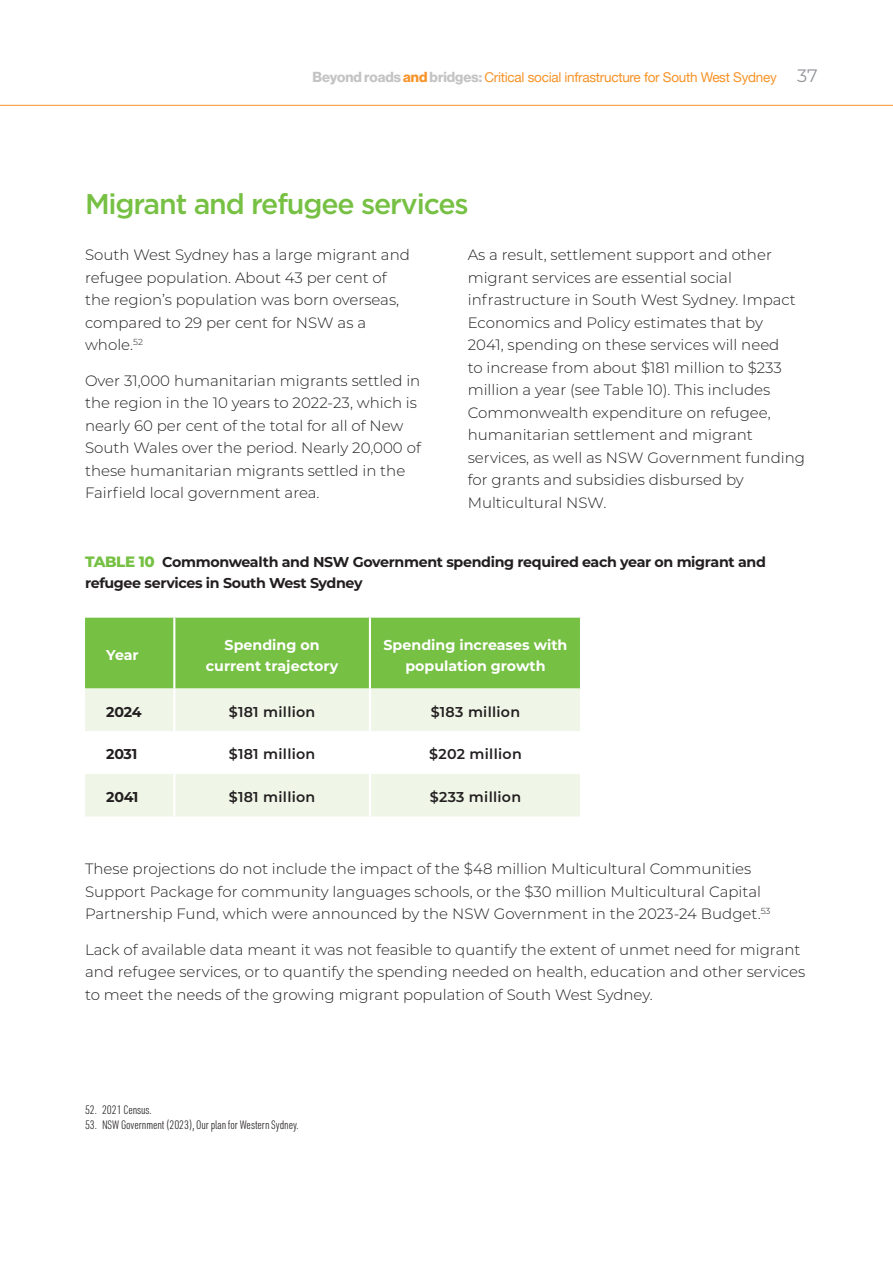
<style>
.page{position:relative;width:893px;height:1263px;background:#fff}
.page>*{position:absolute;margin:0;border:0;box-sizing:border-box;transform-origin:0 0}
.t1{font:500 28.5px "Gotham";letter-spacing:-.04em;color:#76c043}
.t2{font:300 15px/22.5px "Montserrat";color:#231f20}
.t3{font:700 14.25px/21px "Montserrat";letter-spacing:-.025em;color:#231f20}
.t4{font:700 14.25px/21px "Montserrat";color:#fff;text-align:center}
.t5{font:600 14.25px "Montserrat";letter-spacing:.02em;color:#231f20}
.t6{font:13.5px "Helvetica Neue";letter-spacing:-.02em;color:#f79328}
.t7{font:300 12px "URWDIN Cond";letter-spacing:-.01em;color:#231f20}
.s1{font-family:"N Haas Grotesk DS Pro 75 Bd";font-size:14.25px;color:#c4c4c5}
.s2{font-family:"N Haas Grotesk DS Pro 75 Bd";font-size:14.25px}
.s3{font-family:"Montserrat";font-size:18px;color:#93969a}
.s4{font-weight:800;font-size:15px;color:#76c043}
</style>
<div class="page">
<hr style="left:0;top:105px;width:893px;height:1px;background:#f79328">
<div style="left:85px;top:618px;width:495px;height:70px;background:#76c043"></div>
<div style="left:85px;top:688px;width:495px;height:128px;background:#eff6e8"></div>
<svg style="left:85px;top:731px;width:495px;height:43px"></svg>
<hr style="left:173px;top:618px;width:2px;height:70px;background:#fff">
<hr style="left:369px;top:618px;width:2px;height:70px;background:#fff">
<hr style="left:173px;top:688px;width:2px;height:43px;background:#fff">
<hr style="left:369px;top:688px;width:2px;height:43px;background:#fff">
<hr style="left:173px;top:731px;width:2px;height:43px;background:#fff">
<hr style="left:369px;top:731px;width:2px;height:43px;background:#fff">
<hr style="left:173px;top:774px;width:2px;height:42px;background:#fff">
<hr style="left:369px;top:774px;width:2px;height:42px;background:#fff">
<p class="t6" style="left:313px;top:68px;width:507px"><span class="s1">Beyond roads</span> <span class="s2">and</span> <span class="s1">bridges:</span> Critical social infrastructure for South West Sydney <span class="s3">37</span></p>
<p class="t1" style="left:85px;top:185px;width:385px">Migrant and refugee services</p>
<p class="t2" style="left:85px;top:243px;width:326px">South West Sydney has a large migrant and refugee population. About 43 per cent of the region’s population was born overseas, compared to 29 per cent for NSW as a whole.<sup>52</sup></p>
<p class="t2" style="left:85px;top:369px;width:337px">Over 31,000 humanitarian migrants settled in the region in the 10 years to 2022-23, which is nearly 60 per cent of the total for all of New South Wales over the period. Nearly 20,000 of these humanitarian migrants settled in the Fairfield local government area.</p>
<p class="t2" style="left:468px;top:243px;width:339px">As a result, settlement support and other migrant services are essential social infrastructure in South West Sydney. Impact Economics and Policy estimates that by<br>2041, spending on these services will need<br>to increase from about $181 million to $233 million a year (see Table 10). This includes Commonwealth expenditure on refugee, humanitarian settlement and migrant services, as well as NSW Government funding for grants and subsidies disbursed by Multicultural NSW.</p>
<p class="t3" style="left:85px;top:551px;width:682px"><span class="s4">TABLE 10</span> Commonwealth and NSW Government spending required each year on migrant and refugee services in South West Sydney</p>
<p class="t4" style="left:106px;top:644px;width:34px">Year</p>
<p class="t4" style="left:206px;top:633px;width:134px">Spending on current trajectory</p>
<p class="t4" style="left:383px;top:633px;width:186px">Spending increases with</p>
<p class="t4" style="left:405px;top:654px;width:142px">population growth</p>
<p class="t3" style="left:106px;top:700px;width:37px">2024</p>
<p class="t5" style="left:229px;top:702px;width:88px">$181 million</p>
<p class="t5" style="left:431px;top:702px;width:91px">$183 million</p>
<p class="t3" style="left:106px;top:743px;width:33px">2031</p>
<p class="t5" style="left:229px;top:744px;width:88px">$181 million</p>
<p class="t5" style="left:429px;top:744px;width:94px">$202 million</p>
<p class="t3" style="left:106px;top:786px;width:34px">2041</p>
<p class="t5" style="left:229px;top:787px;width:88px">$181 million</p>
<p class="t5" style="left:430px;top:787px;width:93px">$233 million</p>
<p class="t2" style="left:85px;top:857px;width:687px">These projections do not include the impact of the $48 million Multicultural Communities<br>Support Package for community languages schools, or the $30 million Multicultural Capital<br>Partnership Fund, which were announced by the NSW Government in the 2023-24 Budget.<sup>53</sup></p>
<p class="t2" style="left:85px;top:937px;width:722px">Lack of available data meant it was not feasible to quantify the extent of unmet need for migrant and refugee services, or to quantify the spending needed on health, education and other services to meet the needs of the growing migrant population of South West Sydney.</p>
<p class="t7" style="left:85px;top:1102px;width:68px">52. 2021 Census.</p>
<p class="t7" style="left:85px;top:1116px;width:215px">53. NSW Government (2023), Our plan for Western Sydney.</p>
</div>
